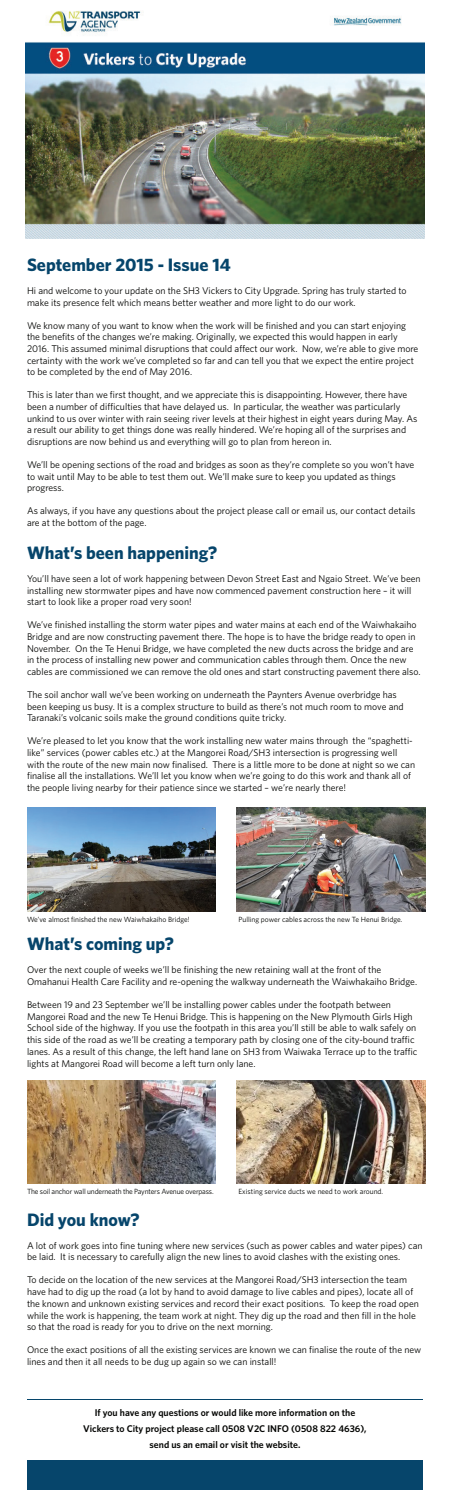
<style>
.page{position:relative;width:450px;height:1500px;background:#fff}
.page>*{position:absolute;margin:0;border:0;box-sizing:border-box;transform-origin:0 0}
.t1{font:700 18px "Whitney";color:#06456b}
.t2{font:9.75px/11.7px "Whitney";color:#040503}
.t3{font:600 9.75px/15.8px "Whitney";color:#040503;text-align:center}
.t4{font:7.5px "Whitney";color:#040503}
.t5{font:7.5px "Whitney";letter-spacing:-.02em;color:#040503}
</style>
<div class="page">
<img style="left:25px;top:11px;width:400px;height:227px">
<div style="left:27px;top:1460px;width:396px;height:30px;background:#06456b"></div>
<hr style="left:27px;top:1400px;width:396px;height:1px;background:#06456b">
<img style="left:27px;top:808px;width:189px;height:103px">
<img style="left:27px;top:1080px;width:189px;height:104px">
<img style="left:236px;top:808px;width:189px;height:103px">
<img style="left:236px;top:1080px;width:189px;height:104px">
<h1 class="t1" style="left:27px;top:253px;width:205px">September 2015 - Issue 14</h1>
<p class="t2" style="left:27px;top:284px;width:381px">Hi and welcome to your update on the SH3 Vickers to City Upgrade. Spring has truly started to make its presence felt which means better weather and more light to do our work.</p>
<p class="t2" style="left:27px;top:319px;width:393px">We know many of you want to know when the work will be finished and you can start enjoying the benefits of the changes we’re making. Originally, we expected this would happen in early 2016. This assumed minimal disruptions that could affect our work. Now, we’re able to give more certainty with the work we’ve completed so far and can tell you that we expect the entire project to be completed by the end of May 2016.</p>
<p class="t2" style="left:27px;top:389px;width:392px">This is later than we first thought, and we appreciate this is disappointing. However, there have been a number of difficulties that have delayed us. In particular, the weather was particularly unkind to us over winter with rain seeing river levels at their highest in eight years during May. As a result our ability to get things done was really hindered. We’re hoping all of the surprises and disruptions are now behind us and everything will go to plan from hereon in.</p>
<p class="t2" style="left:27px;top:459px;width:389px">We’ll be opening sections of the road and bridges as soon as they’re complete so you won’t have to wait until May to be able to test them out. We’ll make sure to keep you updated as things progress.</p>
<p class="t2" style="left:27px;top:505px;width:390px">As always, if you have any questions about the project please call or email us, our contact details are at the bottom of the page.</p>
<h1 class="t1" style="left:27px;top:541px;width:192px">What’s been happening?</h1>
<p class="t2" style="left:27px;top:572px;width:395px">You’ll have seen a lot of work happening between Devon Street East and Ngaio Street. We’ve been installing new stormwater pipes and have now commenced pavement construction here – it will start to look like a proper road very soon!</p>
<p class="t2" style="left:27px;top:619px;width:395px">We’ve finished installing the storm water pipes and water mains at each end of the Waiwhakaiho Bridge and are now constructing pavement there. The hope is to have the bridge ready to open in November. On the Te Henui Bridge, we have completed the new ducts across the bridge and are in the process of installing new power and communication cables through them. Once the new cables are commissioned we can remove the old ones and start constructing pavement there also.</p>
<p class="t2" style="left:27px;top:688px;width:378px">The soil anchor wall we’ve been working on underneath the Paynters Avenue overbridge has been keeping us busy. It is a complex structure to build as there’s not much room to move and<br>Taranaki’s volcanic soils make the ground conditions quite tricky.</p>
<p class="t2" style="left:27px;top:735px;width:390px">We’re pleased to let you know that the work installing new water mains through the “spaghetti&shy;like” services (power cables etc.) at the Mangorei Road/SH3 intersection is progressing well with the route of the new main now finalised. There is a little more to be done at night so we can finalise all the installations. We’ll let you know when we’re going to do this work and thank all of the people living nearby for their patience since we started – we’re nearly there!</p>
<p class="t4" style="left:27px;top:914px;width:164px">We’ve almost finished the new Waiwhakaiho Bridge!</p>
<p class="t4" style="left:238px;top:914px;width:165px">Pulling power cables across the new Te Henui Bridge.</p>
<h1 class="t1" style="left:27px;top:932px;width:148px">What’s coming up?</h1>
<p class="t2" style="left:27px;top:964px;width:392px">Over the next couple of weeks we’ll be finishing the new retaining wall at the front of the<br>Omahanui Health Care Facility and re-opening the walkway underneath the Waiwhakaiho Bridge.</p>
<p class="t2" style="left:27px;top:999px;width:392px">Between 19 and 23 September we’ll be installing power cables under the footpath between Mangorei Road and the new Te Henui Bridge. This is happening on the New Plymouth Girls High School side of the highway. If you use the footpath in this area you’ll still be able to walk safely on this side of the road as we’ll be creating a temporary path by closing one of the city-bound traffic lanes. As a result of this change, the left hand lane on SH3 from Waiwaka Terrace up to the traffic lights at Mangorei Road will become a left turn only lane.</p>
<p class="t5" style="left:27px;top:1187px;width:188px">The soil anchor wall underneath the Paynters Avenue overpass.</p>
<p class="t4" style="left:238px;top:1187px;width:146px">Existing service ducts we need to work around.</p>
<h1 class="t1" style="left:27px;top:1207px;width:114px">Did you know?</h1>
<p class="t2" style="left:27px;top:1239px;width:397px">A lot of work goes into fine tuning where new services (such as power cables and water pipes) can be laid. It is necessary to carefully align the new lines to avoid clashes with the existing ones.</p>
<p class="t2" style="left:27px;top:1274px;width:393px">To decide on the location of the new services at the Mangorei Road/SH3 intersection the team have had to dig up the road (a lot by hand to avoid damage to live cables and pipes), locate all of the known and unknown existing services and record their exact positions. To keep the road open while the work is happening, the team work at night. They dig up the road and then fill in the hole so that the road is ready for you to drive on the next morning.</p>
<p class="t2" style="left:27px;top:1344px;width:396px">Once the exact positions of all the existing services are known we can finalise the route of the new lines and then it all needs to be dug up again so we can install!</p>
<p class="t3" style="left:83px;top:1405px;width:285px">If you have any questions or would like more information on the<br>Vickers to City project please call 0508 V2C INFO (0508 822 4636), send us an email or visit the website.</p>
</div>
